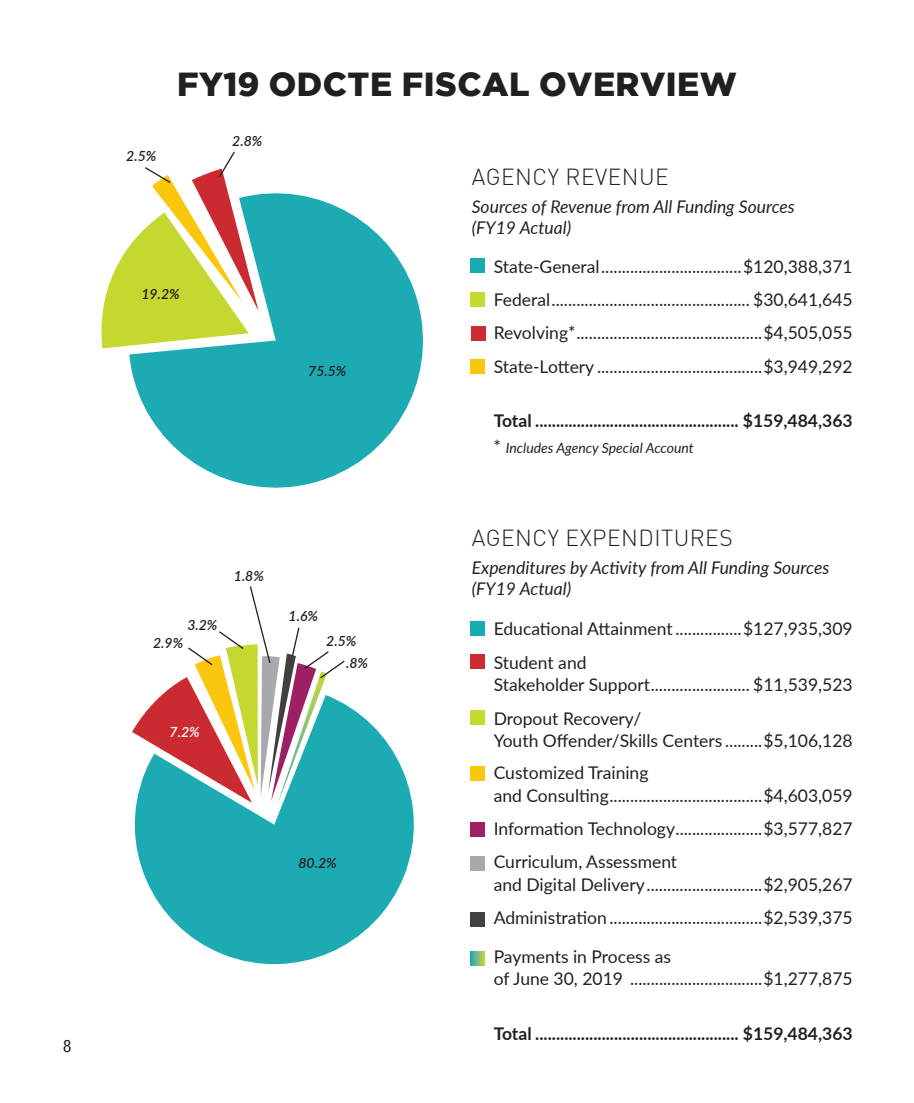
<style>
.page{position:relative;width:914px;height:1103px;background:#fff}
.page>*{position:absolute;margin:0;border:0;box-sizing:border-box;transform-origin:0 0}
.t1{font:900 33.25px "Gotham";letter-spacing:.015em;color:#231f20}
.t2{font:300 22.75px "DIN";letter-spacing:.02em;color:#231f20}
.t3{font:17.5px "Lato";color:#231f20}
.t4{font:700 17.5px "Lato";color:#231f20}
.t5{font:italic 17.5px/21px "Lato";color:#231f20}
.t6{font:condensed 17.15px "Helvetica Neue LT Std";color:#231f20}
.t7{font:italic 600 14px "Lato";color:#231f20}
.t8{font:italic 14px "Lato";color:#231f20}
.t9{font:italic 600 14px "Lato";color:#fff}
.s1{font-style:normal;font-size:17.5px}
</style>
<div class="page">
<svg style="left:129px;top:193px;width:294px;height:295px;fill:#1caab3"></svg>
<svg style="left:134px;top:705px;width:280px;height:260px;fill:#1caab3"></svg>
<div style="left:470px;top:258px;width:14px;height:14px;background:#19abb4"></div>
<div style="left:470px;top:621px;width:14px;height:14px;background:#19abb4"></div>
<div style="left:470px;top:856px;width:14px;height:14px;background:#a7aaac"></div>
<div style="left:470px;top:292px;width:14px;height:14px;background:#c5d92f"></div>
<div style="left:470px;top:359px;width:14px;height:14px;background:#fbc70d"></div>
<div style="left:470px;top:655px;width:14px;height:14px;background:#cc2b31"></div>
<div style="left:470px;top:767px;width:14px;height:14px;background:#fbc70d"></div>
<div style="left:471px;top:326px;width:14px;height:14px;background:#cc2b31"></div>
<div style="left:470px;top:710px;width:14px;height:14px;background:#c5d92f"></div>
<div style="left:470px;top:822px;width:14px;height:14px;background:#9f2064"></div>
<div style="left:470px;top:912px;width:14px;height:14px;background:#414142"></div>
<svg style="left:470px;top:951px;width:14px;height:14px"></svg>
<svg style="left:101px;top:151px;width:157px;height:197px"></svg>
<svg style="left:132px;top:586px;width:214px;height:218px"></svg>
<p class="t6" style="left:63px;top:1036px;width:10px">8</p>
<p class="t1" style="left:177px;top:65px;width:561px">FY19 ODCTE FISCAL OVERVIEW</p>
<p class="t7" style="left:126px;top:146px;width:32px">2.5%</p>
<p class="t7" style="left:141px;top:283px;width:40px">19.2%</p>
<p class="t7" style="left:232px;top:131px;width:32px">2.8%</p>
<p class="t7" style="left:308px;top:361px;width:40px">75.5%</p>
<p class="t7" style="left:187px;top:614px;width:32px">3.2%</p>
<p class="t7" style="left:153px;top:632px;width:32px">2.9%</p>
<p class="t7" style="left:234px;top:565px;width:32px">1.8%</p>
<p class="t9" style="left:170px;top:722px;width:32px">7.2%</p>
<p class="t7" style="left:288px;top:606px;width:31px">1.6%</p>
<p class="t7" style="left:326px;top:631px;width:32px">2.5%</p>
<p class="t7" style="left:346px;top:652px;width:23px">.8%</p>
<p class="t7" style="left:298px;top:853px;width:40px">80.2%</p>
<p class="t2" style="left:472px;top:163px;width:198px">AGENCY REVENUE</p>
<p class="t5" style="left:472px;top:195px;width:324px">Sources of Revenue from All Funding Sources (FY19 Actual)</p>
<p class="t3" style="left:493px;top:254px;width:360px">State-General..................................$120,388,371</p>
<p class="t3" style="left:493px;top:287px;width:360px">Federal................................................ $30,641,645</p>
<p class="t3" style="left:493px;top:320px;width:360px">Revolving*.............................................$4,505,055</p>
<p class="t3" style="left:493px;top:353px;width:360px">State-Lottery ........................................$3,949,292</p>
<p class="t4" style="left:493px;top:407px;width:360px">Total ................................................. $159,484,363</p>
<p class="t8" style="left:493px;top:437px;width:202px"><span class="s1">*</span> Includes Agency Special Account</p>
<p class="t2" style="left:472px;top:523px;width:262px">AGENCY EXPENDITURES</p>
<p class="t5" style="left:472px;top:556px;width:359px">Expenditures by Activity from All Funding Sources (FY19 Actual)</p>
<p class="t3" style="left:493px;top:616px;width:360px">Educational Attainment ................$127,935,309</p>
<p class="t3" style="left:493px;top:649px;width:94px">Student and</p>
<p class="t3" style="left:493px;top:672px;width:360px">Stakeholder Support........................ $11,539,523</p>
<p class="t3" style="left:493px;top:705px;width:149px">Dropout Recovery/</p>
<p class="t3" style="left:493px;top:728px;width:360px">Youth Offender/Skills Centers .........$5,106,128</p>
<p class="t3" style="left:493px;top:760px;width:156px">Customized Training</p>
<p class="t3" style="left:493px;top:782px;width:360px">and Consulting.....................................$4,603,059</p>
<p class="t3" style="left:493px;top:816px;width:360px">Information Technology.....................$3,577,827</p>
<p class="t3" style="left:493px;top:849px;width:185px">Curriculum, Assessment</p>
<p class="t3" style="left:493px;top:872px;width:360px">and Digital Delivery............................$2,905,267</p>
<p class="t3" style="left:493px;top:905px;width:360px">Administration .....................................$2,539,375</p>
<p class="t3" style="left:493px;top:943px;width:179px">Payments in Process as</p>
<p class="t3" style="left:493px;top:966px;width:360px">of June 30, 2019 ................................$1,277,875</p>
<p class="t4" style="left:493px;top:1020px;width:360px">Total ................................................. $159,484,363</p>
</div>
